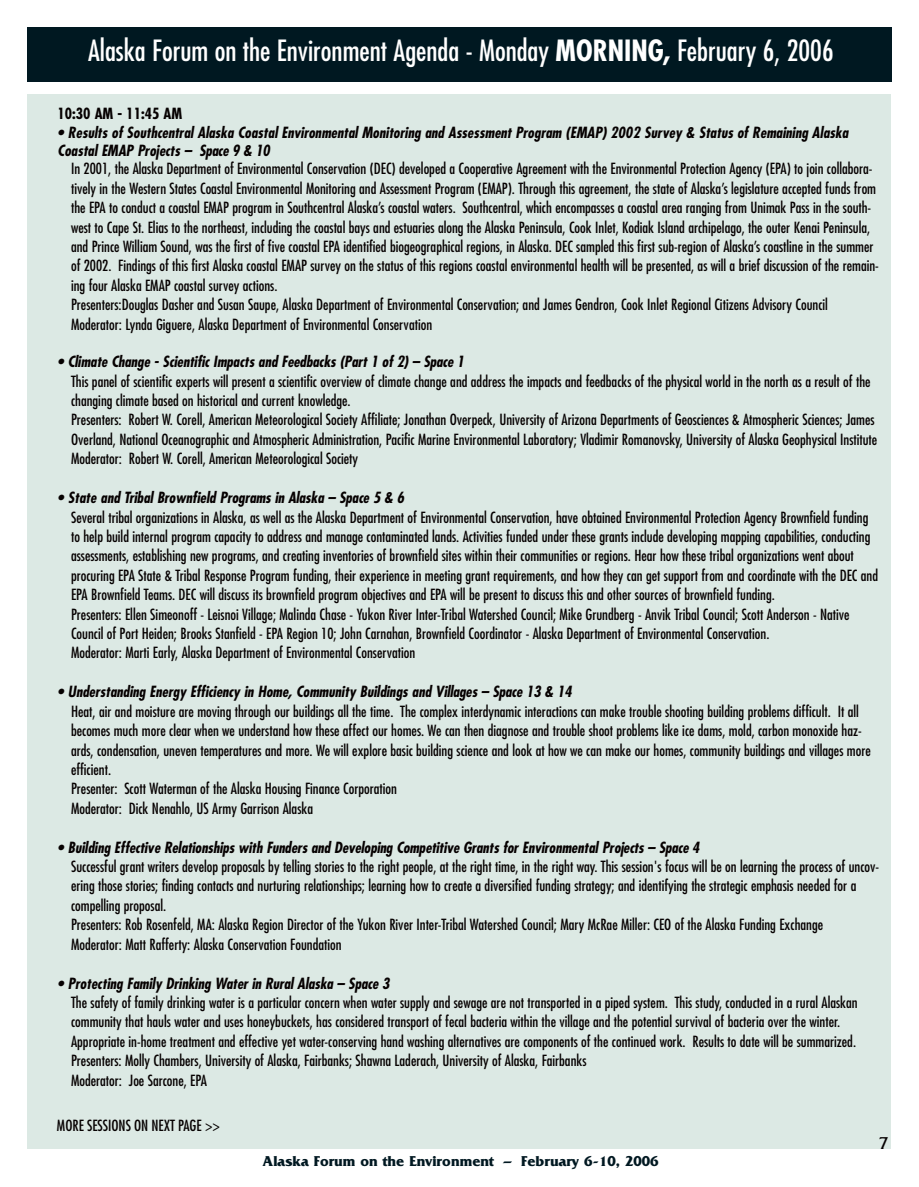
<style>
.page{position:relative;width:919px;height:1187px;background:#fff}
.page>*{position:absolute;margin:0;border:0;box-sizing:border-box;transform-origin:0 0}
.t1{font:condensed 28.5px "Futura";color:#fff}
.t2{font:18px "Friz Quadrata";color:#060101}
.t3{font:condensed 15px/19.4px "Futura";color:#060101}
.t4{font:italic 700 condensed 15px/18px "Futura";color:#060101}
.t5{font:700 15px "Friz Quadrata";color:#001821}
.t6{font:700 condensed 15px "Futura";color:#060101}
.s1{font-weight:700}
</style>
<div class="page">
<div style="left:27px;top:27px;width:865px;height:1122px;background:#dce9e4"></div>
<h1 class="t1" style="left:88px;top:37px;width:747px">Alaska Forum on the Environment Agenda - Monday <span class="s1">MORNING,</span> February 6, 2006</h1>
<p class="t6" style="left:58px;top:107px;width:126px">10:30 AM - 11:45 AM</p>
<p class="t4" style="left:58px;top:125px;width:794px">• Results of Southcentral Alaska Coastal Environmental Monitoring and Assessment Program (EMAP) 2002 Survey &amp; Status of Remaining Alaska<br>Coastal EMAP Projects – Space 9 &amp; 10</p>
<p class="t3" style="left:71px;top:160px;width:809px">In 2001, the Alaska Department of Environmental Conservation (DEC) developed a Cooperative Agreement with the Environmental Protection Agency (EPA) to join collabora&shy;tively in the Western States Coastal Environmental Monitoring and Assessment Program (EMAP). Through this agreement, the state of Alaska’s legislature accepted funds from the EPA to conduct a coastal EMAP program in Southcentral Alaska’s coastal waters. Southcentral, which encompasses a coastal area ranging from Unimak Pass in the south&shy;west to Cape St. Elias to the northeast, including the coastal bays and estuaries along the Alaska Peninsula, Cook Inlet, Kodiak Island archipelago, the outer Kenai Peninsula, and Prince William Sound, was the first of five coastal EPA identified biogeographical regions, in Alaska. DEC sampled this first sub-region of Alaska’s coastline in the summer of 2002. Findings of this first Alaska coastal EMAP survey on the status of this regions coastal environmental health will be presented, as will a brief discussion of the remain&shy;ing four Alaska EMAP coastal survey actions.<br>Presenters:Douglas Dasher and Susan Saupe, Alaska Department of Environmental Conservation; and James Gendron, Cook Inlet Regional Citizens Advisory Council Moderator: Lynda Giguere, Alaska Department of Environmental Conservation</p>
<p class="t4" style="left:58px;top:354px;width:411px">• Climate Change - Scientific Impacts and Feedbacks (Part 1 of 2) – Space 1</p>
<p class="t3" style="left:71px;top:373px;width:807px">This panel of scientific experts will present a scientific overview of climate change and address the impacts and feedbacks of the physical world in the north as a result of the changing climate based on historical and current knowledge.<br>Presenters: Robert W. Corell, American Meteorological Society Affiliate; Jonathan Overpeck, University of Arizona Departments of Geosciences &amp; Atmospheric Sciences; James Overland, National Oceanographic and Atmospheric Administration, Pacific Marine Environmental Laboratory; Vladimir Romanovsky, University of Alaska Geophysical Institute Moderator: Robert W. Corell, American Meteorological Society</p>
<p class="t4" style="left:58px;top:490px;width:351px">• State and Tribal Brownfield Programs in Alaska – Space 5 &amp; 6</p>
<p class="t3" style="left:71px;top:508px;width:808px">Several tribal organizations in Alaska, as well as the Alaska Department of Environmental Conservation, have obtained Environmental Protection Agency Brownfield funding to help build internal program capacity to address and manage contaminated lands. Activities funded under these grants include developing mapping capabilities, conducting assessments, establishing new programs, and creating inventories of brownfield sites within their communities or regions. Hear how these tribal organizations went about procuring EPA State &amp; Tribal Response Program funding, their experience in meeting grant requirements, and how they can get support from and coordinate with the DEC and EPA Brownfield Teams. DEC will discuss its brownfield program objectives and EPA will be present to discuss this and other sources of brownfield funding.<br>Presenters: Ellen Simeonoff - Leisnoi Village; Malinda Chase - Yukon River Inter-Tribal Watershed Council; Mike Grundberg - Anvik Tribal Council; Scott Anderson - Native Council of Port Heiden; Brooks Stanfield - EPA Region 10; John Carnahan, Brownfield Coordinator - Alaska Department of Environmental Conservation.<br>Moderator: Marti Early, Alaska Department of Environmental Conservation</p>
<p class="t4" style="left:58px;top:684px;width:518px">• Understanding Energy Efficiency in Home, Community Buildings and Villages – Space 13 &amp; 14</p>
<p class="t3" style="left:71px;top:703px;width:801px">Heat, air and moisture are moving through our buildings all the time. The complex interdynamic interactions can make trouble shooting building problems difficult. It all becomes much more clear when we understand how these affect our homes. We can then diagnose and trouble shoot problems like ice dams, mold, carbon monoxide haz&shy;ards, condensation, uneven temperatures and more. We will explore basic building science and look at how we can make our homes, community buildings and villages more efficient.<br>Presenter: Scott Waterman of the Alaska Housing Finance Corporation<br>Moderator: Dick Nenahlo, US Army Garrison Alaska</p>
<p class="t4" style="left:58px;top:839px;width:646px">• Building Effective Relationships with Funders and Developing Competitive Grants for Environmental Projects – Space 4</p>
<p class="t3" style="left:71px;top:858px;width:809px">Successful grant writers develop proposals by telling stories to the right people, at the right time, in the right way. This session's focus will be on learning the process of uncov&shy;ering those stories; finding contacts and nurturing relationships; learning how to create a diversified funding strategy; and identifying the strategic emphasis needed for a compelling proposal.<br>Presenters: Rob Rosenfeld, MA: Alaska Region Director of the Yukon River Inter-Tribal Watershed Council; Mary McRae Miller: CEO of the Alaska Funding Exchange<br>Moderator: Matt Rafferty: Alaska Conservation Foundation</p>
<p class="t4" style="left:58px;top:975px;width:336px">• Protecting Family Drinking Water in Rural Alaska – Space 3</p>
<p class="t3" style="left:71px;top:994px;width:788px">The safety of family drinking water is a particular concern when water supply and sewage are not transported in a piped system. This study, conducted in a rural Alaskan community that hauls water and uses honeybuckets, has considered transport of fecal bacteria within the village and the potential survival of bacteria over the winter.<br>Appropriate in-home treatment and effective yet water-conserving hand washing alternatives are components of the continued work. Results to date will be summarized.<br>Presenters: Molly Chambers, University of Alaska, Fairbanks; Shawna Laderach, University of Alaska, Fairbanks<br>Moderator: Joe Sarcone, EPA</p>
<p class="t3" style="left:57px;top:1117px;width:165px">MORE SESSIONS ON NEXT PAGE &gt;&gt;</p>
<p class="t5" style="left:262px;top:1155px;width:397px">Alaska Forum on the Environment – February 6-10, 2006</p>
<p class="t2" style="left:878px;top:1137px;width:12px">7</p>
</div>
